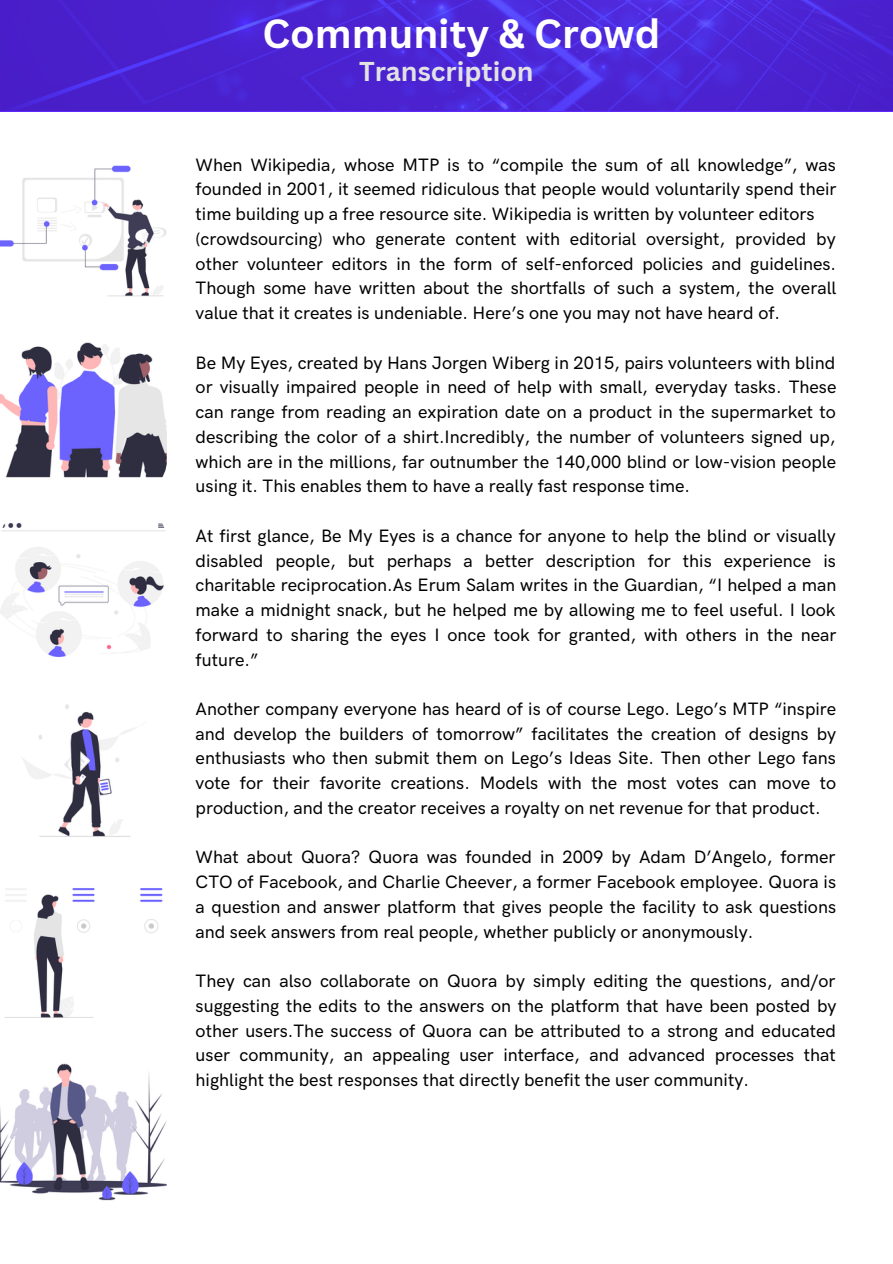
<style>
.page{position:relative;width:893px;height:1264px;background:#fff}
.page>*{position:absolute;margin:0;border:0;box-sizing:border-box;transform-origin:0 0}
.t1{font:700 39.6px "Canva Sans";color:#fff}
.t2{font:700 26.55px "Canva Sans";color:#e2e1e3}
.t3{font:500 18px/24.8px "HK Grotesk Pro";color:#000;text-align:justify}
</style>
<div class="page">
<img style="left:0;top:148px;width:167px;height:166px;border-radius:33px">
<img style="left:0;top:0;width:892px;height:111px">
<img style="left:0;top:327px;width:167px;height:167px;border-radius:33px">
<img style="left:0;top:507px;width:167px;height:166px;border-radius:33px">
<img style="left:0;top:687px;width:167px;height:166px;border-radius:33px">
<img style="left:0;top:869px;width:167px;height:167px;border-radius:33px">
<img style="left:0;top:1048px;width:167px;height:167px;border-radius:33px">
<h1 class="t1" style="left:262px;top:6px;width:399px">Community &amp; Crowd</h1>
<h2 class="t2" style="left:359px;top:53px;width:176px">Transcription</h2>
<p class="t3" style="left:196px;top:153px;width:642px;text-align:left">When Wikipedia, whose MTP is to “compile the sum of all knowledge”, was founded in 2001, it seemed ridiculous that people would voluntarily spend their time building up a free resource site. Wikipedia is written by volunteer editors (crowdsourcing) who generate content with editorial oversight, provided by other volunteer editors in the form of self-enforced policies and guidelines.<br>Though some have written about the shortfalls of such a system, the overall value that it creates is undeniable. Here’s one you may not have heard of.</p>
<p class="t3" style="left:196px;top:351px;width:642px">Be My Eyes, created by Hans Jorgen Wiberg in 2015, pairs volunteers with blind or visually impaired people in need of help with small, everyday tasks. These can range from reading an expiration date on a product in the supermarket to describing the color of a shirt.Incredibly, the number of volunteers signed up, which are in the millions, far outnumber the 140,000 blind or low-vision people using it. This enables them to have a really fast response time.</p>
<p class="t3" style="left:196px;top:524px;width:642px">At first glance, Be My Eyes is a chance for anyone to help the blind or visually disabled people, but perhaps a better description for this experience is charitable reciprocation.As Erum Salam writes in the Guardian, “I helped a man make a midnight snack, but he helped me by allowing me to feel useful. I look forward to sharing the eyes I once took for granted, with others in the near future.”</p>
<p class="t3" style="left:196px;top:697px;width:642px">Another company everyone has heard of is of course Lego. Lego’s MTP “inspire and develop the builders of tomorrow” facilitates the creation of designs by enthusiasts who then submit them on Lego’s Ideas Site. Then other Lego fans vote for their favorite creations. Models with the most votes can move to production, and the creator receives a royalty on net revenue for that product.</p>
<p class="t3" style="left:196px;top:845px;width:642px">What about Quora? Quora was founded in 2009 by Adam D’Angelo, former CTO of Facebook, and Charlie Cheever, a former Facebook employee. Quora is a question and answer platform that gives people the facility to ask questions and seek answers from real people, whether publicly or anonymously.</p>
<p class="t3" style="left:196px;top:969px;width:642px">They can also collaborate on Quora by simply editing the questions, and/or suggesting the edits to the answers on the platform that have been posted by other users.The success of Quora can be attributed to a strong and educated user community, an appealing user interface, and advanced processes that highlight the best responses that directly benefit the user community.</p>
</div>
